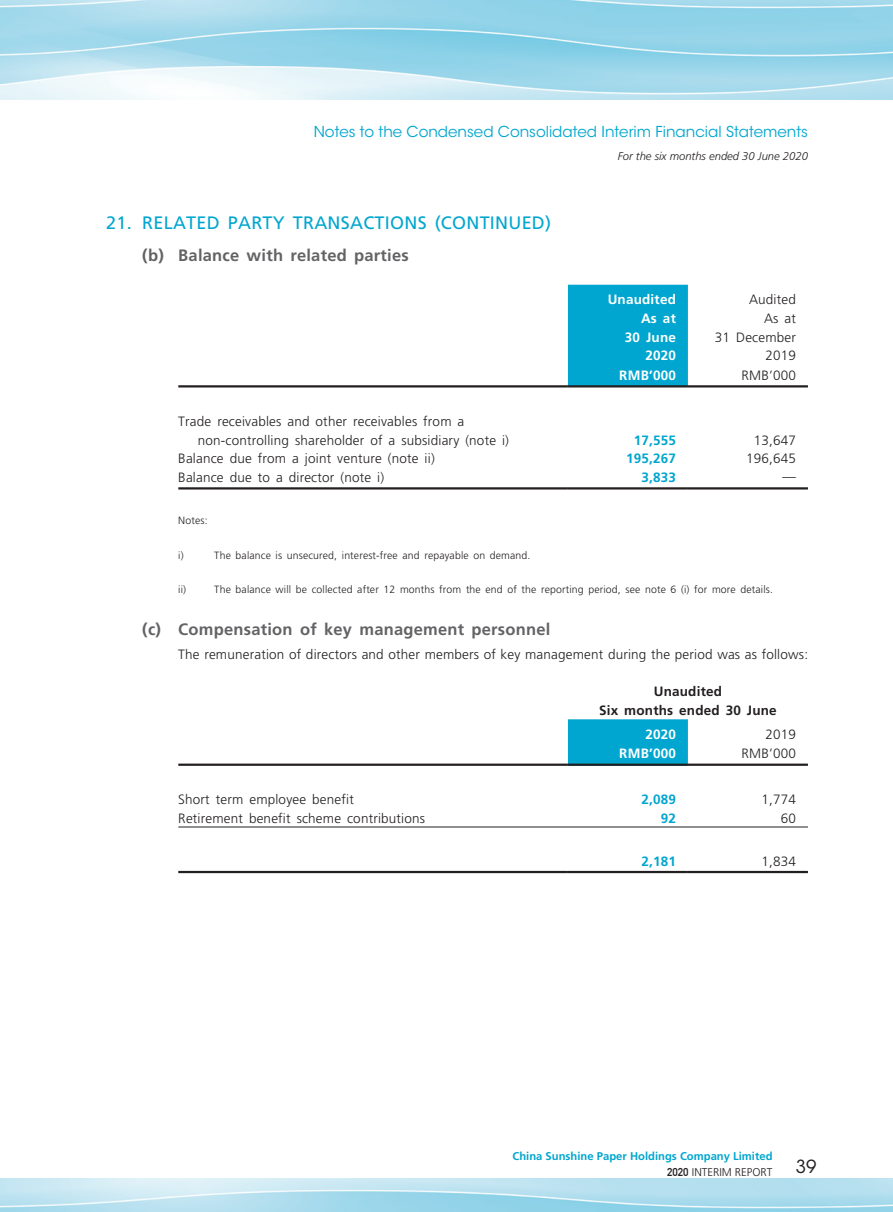
<style>
.page{position:relative;width:893px;height:1212px;background:#fff}
.page>*{position:absolute;margin:0;border:0;box-sizing:border-box;transform-origin:0 0}
._03_H1{font:18px "Frutiger LT Std";letter-spacing:.015em;color:#00a6cf}
.t1{font:18px "ITC Avant Garde Std";color:#231f20}
._04___H2{font:700 16.5px "Frutiger LT Std";letter-spacing:.015em;color:#636366}
.t2{font:15px "ITC Avant Garde Std";color:#00a6cf}
._13_____P4{font:300 13.5px "Frutiger LT Std";letter-spacing:.015em;color:#231f20}
._15_Table_Stub{font:300 13.5px/18.8px "Frutiger LT Std";letter-spacing:.015em;color:#231f20}
._12___P2{font:300 13.5px/18.8px "Frutiger LT Std";letter-spacing:.015em;color:#231f20;text-align:right}
._12___P2-2{font:700 13.5px/18.8px "Frutiger LT Std";letter-spacing:.015em;color:#fff;text-align:right}
._13_____P4-2{font:700 13.5px "Frutiger LT Std";letter-spacing:.015em;color:#231f20}
._12___P2-3{font:700 13.5px "Frutiger LT Std";letter-spacing:.015em;color:#00a6cf}
._13_____P4-3{font:700 13.5px "Frutiger LT Std";letter-spacing:.015em;color:#00a6cf}
._13_____P4-4{font:700 13.5px "Frutiger LT Std";letter-spacing:.015em;color:#fff}
.t3{font:700 11.25px/16px "Frutiger LT Std";color:#00a6cf;text-align:right}
.t4{font:italic 300 11.25px "Frutiger LT Std";color:#231f20}
._23_______IN4__Note{font:300 10.5px "Frutiger LT Std";letter-spacing:.015em;color:#231f20}
.s1{font-family:"DIN Alternate";color:#231f20}
.s2{font-weight:300;color:#231f20}
</style>
<div class="page">
<img style="left:0;top:0;width:893px;height:99px">
<div style="left:568px;top:285px;width:120px;height:100px;background:#00a6cf"></div>
<hr style="left:178px;top:385px;width:390px;height:2px;background:#231f20">
<hr style="left:568px;top:385px;width:120px;height:2px;background:#231f20">
<hr style="left:688px;top:385px;width:120px;height:2px;background:#231f20">
<hr style="left:178px;top:487px;width:390px;height:2px;background:#231f20">
<hr style="left:568px;top:487px;width:120px;height:2px;background:#231f20">
<hr style="left:688px;top:487px;width:120px;height:2px;background:#231f20">
<div style="left:568px;top:719px;width:120px;height:44px;background:#00a6cf"></div>
<svg style="left:568px;top:870px;width:120px;height:1px"></svg>
<hr style="left:178px;top:763px;width:390px;height:3px;background:#231f20">
<hr style="left:568px;top:763px;width:120px;height:3px;background:#231f20">
<hr style="left:688px;top:763px;width:120px;height:3px;background:#231f20">
<hr style="left:178px;top:826px;width:390px;height:1px;background:#231f20">
<hr style="left:568px;top:826px;width:120px;height:1px;background:#231f20">
<hr style="left:688px;top:826px;width:120px;height:1px;background:#231f20">
<hr style="left:178px;top:871px;width:390px;height:2px;background:#231f20">
<hr style="left:568px;top:871px;width:120px;height:2px;background:#231f20">
<hr style="left:688px;top:871px;width:120px;height:2px;background:#231f20">
<p class="t2" style="left:314px;top:123px;width:496px">Notes to the Condensed Consolidated Interim Financial Statements</p>
<p class="t4" style="left:618px;top:150px;width:192px">For the six months ended 30 June 2020</p>
<p class="_03_H1" style="left:106px;top:212px;width:446px">21. RELATED PARTY TRANSACTIONS (CONTINUED)</p>
<p class="_04___H2" style="left:142px;top:246px;width:268px">(b) Balance with related parties</p>
<p class="_15_Table_Stub" style="left:198px;top:412px;width:313px;text-indent:-20px">Trade receivables and other receivables from a non-controlling shareholder of a subsidiary (note i)</p>
<p class="_12___P2-2" style="left:608px;top:290px;width:70px">Unaudited</p>
<p class="_12___P2" style="left:749px;top:290px;width:48px">Audited</p>
<p class="_12___P2-2" style="left:625px;top:309px;width:53px">As at<br>30 June<br>2020</p>
<p class="_12___P2" style="left:715px;top:309px;width:83px">As at<br>31 December<br>2019</p>
<p class="_12___P2-2" style="left:619px;top:366px;width:58px">RMB’000</p>
<p class="_12___P2" style="left:741px;top:366px;width:56px">RMB’000</p>
<p class="_12___P2-3" style="left:634px;top:432px;width:44px">17,555</p>
<p class="_12___P2" style="left:754px;top:431px;width:44px">13,647</p>
<p class="_15_Table_Stub" style="left:178px;top:449px;width:258px">Balance due from a joint venture (note ii)</p>
<p class="_12___P2-3" style="left:626px;top:451px;width:51px">195,267</p>
<p class="_12___P2" style="left:746px;top:449px;width:51px">196,645</p>
<p class="_15_Table_Stub" style="left:178px;top:468px;width:207px">Balance due to a director (note i)</p>
<p class="_12___P2-3" style="left:641px;top:469px;width:36px">3,833</p>
<p class="_12___P2" style="left:782px;top:467px;width:15px">—</p>
<p class="_23_______IN4__Note" style="left:178px;top:514px;width:31px">Notes:</p>
<p class="_23_______IN4__Note" style="left:178px;top:549px;width:7px">i)</p>
<p class="_23_______IN4__Note" style="left:214px;top:549px;width:318px">The balance is unsecured, interest-free and repayable on demand.</p>
<p class="_23_______IN4__Note" style="left:178px;top:583px;width:9px">ii)</p>
<p class="_23_______IN4__Note" style="left:214px;top:583px;width:560px">The balance will be collected after 12 months from the end of the reporting period, see note 6 (i) for more details.</p>
<p class="_04___H2" style="left:142px;top:619px;width:410px">(c) Compensation of key management personnel</p>
<p class="_13_____P4" style="left:178px;top:646px;width:631px">The remuneration of directors and other members of key management during the period was as follows:</p>
<p class="_13_____P4-2" style="left:654px;top:683px;width:70px">Unaudited</p>
<p class="_13_____P4-2" style="left:599px;top:702px;width:179px">Six months ended 30 June</p>
<p class="_13_____P4-4" style="left:645px;top:726px;width:32px">2020</p>
<p class="_13_____P4" style="left:765px;top:726px;width:32px">2019</p>
<p class="_13_____P4-4" style="left:619px;top:746px;width:58px">RMB’000</p>
<p class="_13_____P4" style="left:741px;top:746px;width:56px">RMB’000</p>
<p class="_13_____P4" style="left:178px;top:792px;width:177px">Short term employee benefit</p>
<p class="_13_____P4-3" style="left:641px;top:791px;width:36px">2,089</p>
<p class="_13_____P4" style="left:761px;top:792px;width:36px">1,774</p>
<p class="_13_____P4" style="left:178px;top:810px;width:248px">Retirement benefit scheme contributions</p>
<p class="_13_____P4-3" style="left:661px;top:810px;width:17px">92</p>
<p class="_13_____P4" style="left:781px;top:810px;width:17px">60</p>
<p class="_13_____P4-3" style="left:641px;top:853px;width:36px">2,181</p>
<p class="_13_____P4" style="left:761px;top:853px;width:36px">1,834</p>
<p class="t3" style="left:512px;top:1148px;width:262px">China Sunshine Paper Holdings Company Limited<br><span class="s1">2020</span> <span class="s2">INTERIM REPORT</span></p>
<h1 class="t1" style="left:796px;top:1155px;width:22px">39</h1>
</div>
